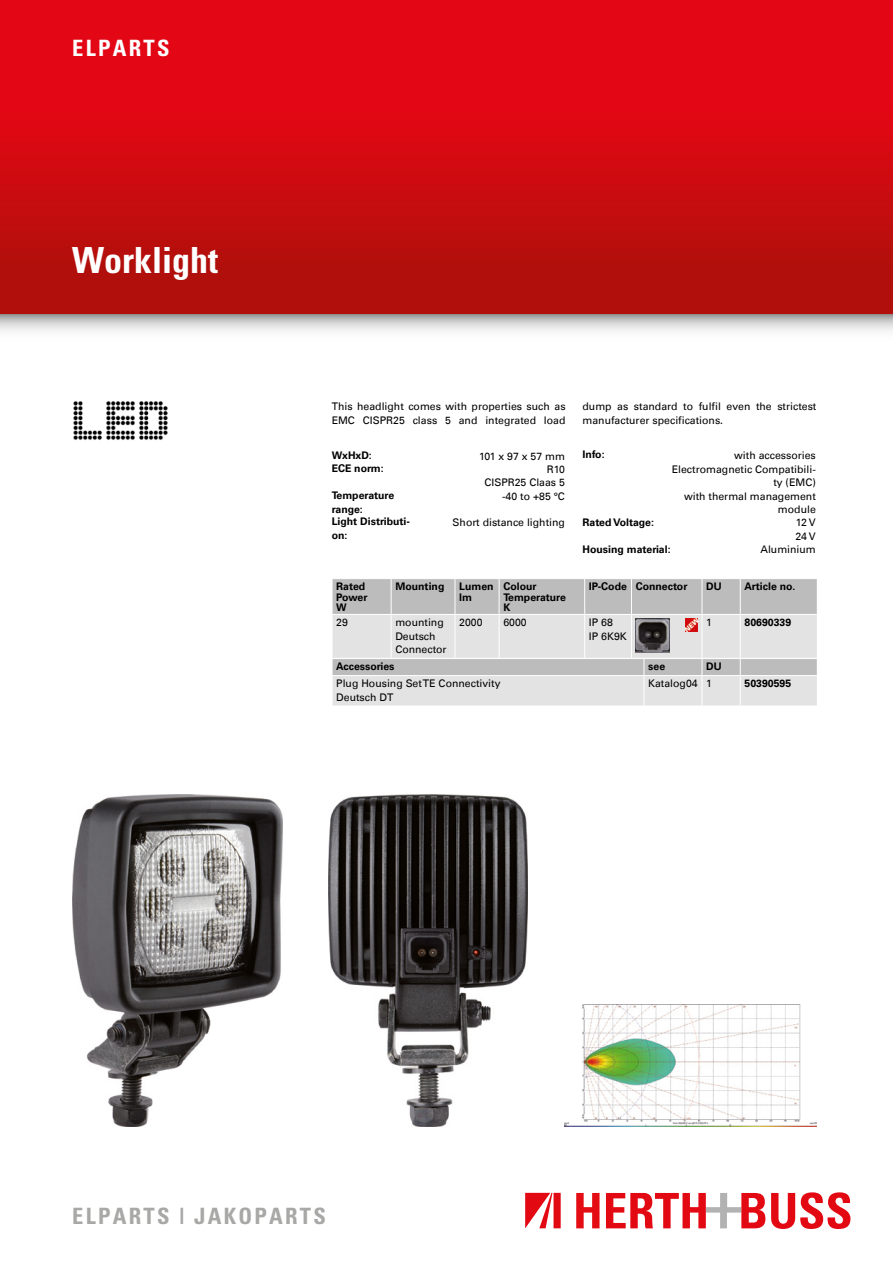
<style>
.page{position:relative;width:893px;height:1263px;background:#fff}
.page>*{position:absolute;margin:0;border:0;box-sizing:border-box;transform-origin:0 0}
.t1{font:700 condensed 36px "Univers";color:#fff}
.t2{font:700 condensed 22.5px "Univers";letter-spacing:.1em;color:#a8a8a7}
.t3{font:700 condensed 22.5px "Univers";letter-spacing:.1em;color:#fff}
.t4{font:10.5px/13.5px "Univers Com 55 Roman";color:#000}
.t5{font:700 10.5px/10.5px "Univers Com 65";color:#000}
</style>
<div class="page">
<img style="left:0;top:0;width:893px;height:331px">
<img style="left:73px;top:401px;width:95px;height:39px">
<svg style="left:332px;top:579px;width:485px;height:126px;background:#d1d1d1"></svg>
<img style="left:72px;top:795px;width:211px;height:332px">
<img style="left:328px;top:795px;width:200px;height:332px">
<svg style="left:576px;top:1193px;width:23px;height:35px"></svg>
<svg style="left:606px;top:1193px;width:159px;height:35px"></svg>
<svg style="left:771px;top:1192px;width:79px;height:37px"></svg>
<svg style="left:525px;top:1193px;width:36px;height:35px"></svg>
<img style="left:564px;top:1004px;width:252px;height:123px">
<h2 class="t3" style="left:72px;top:34px;width:99px">ELPARTS</h2>
<h1 class="t1" style="left:72px;top:238px;width:148px">Worklight</h1>
<p class="t4" style="left:332px;top:400px;width:235px">This headlight comes with properties such as<br>EMC CISPR25 class 5 and integrated load</p>
<p class="t4" style="left:583px;top:400px;width:235px">dump as standard to fulfil even the strictest manufacturer specifications.</p>
<p class="t5" style="left:332px;top:450px;width:42px">WxHxD:</p>
<p class="t4" style="left:479px;top:449px;width:87px">101 x 97 x 57 mm</p>
<p class="t5" style="left:332px;top:463px;width:53px">ECE norm:</p>
<p class="t4" style="left:484px;top:462px;width:82px;text-align:right">R10<br>CISPR25 Claas 5</p>
<p class="t5" style="left:332px;top:489px;width:64px;line-height:13.5px">Temperature range:</p>
<p class="t4" style="left:502px;top:489px;width:64px">-40 to +85 °C</p>
<p class="t5" style="left:332px;top:515px;width:79px;line-height:13.5px">Light Distributi&shy;on:</p>
<p class="t4" style="left:453px;top:515px;width:114px">Short distance lighting</p>
<p class="t5" style="left:583px;top:449px;width:24px">Info:</p>
<p class="t4" style="left:672px;top:448px;width:146px;text-align:right">with accessories<br>Electromagnetic Compatibili&shy;ty (EMC)<br>with thermal management module</p>
<p class="t5" style="left:583px;top:517px;width:73px">Rated Voltage:</p>
<p class="t4" style="left:795px;top:516px;width:22px">12 V<br>24 V</p>
<p class="t5" style="left:583px;top:544px;width:90px">Housing material:</p>
<p class="t4" style="left:760px;top:543px;width:57px">Aluminium</p>
<p class="t5" style="left:336px;top:581px;width:33px">Rated<br>Power<br>W</p>
<p class="t5" style="left:395px;top:581px;width:51px">Mounting</p>
<p class="t5" style="left:459px;top:581px;width:36px">Lumen lm</p>
<p class="t5" style="left:503px;top:581px;width:64px">Colour<br>Temperature<br>K</p>
<p class="t5" style="left:589px;top:581px;width:100px">IP-Code Connector</p>
<p class="t5" style="left:706px;top:581px;width:17px">DU</p>
<p class="t5" style="left:744px;top:581px;width:52px">Article no.</p>
<p class="t4" style="left:336px;top:616px;width:13px">29</p>
<p class="t4" style="left:395px;top:616px;width:53px">mounting<br>Deutsch<br>Connector</p>
<p class="t4" style="left:459px;top:616px;width:25px">2000</p>
<p class="t4" style="left:503px;top:616px;width:25px">6000</p>
<p class="t4" style="left:589px;top:616px;width:39px">IP 68<br>IP 6K9K</p>
<p class="t4" style="left:706px;top:616px;width:7px">1</p>
<p class="t5" style="left:744px;top:617px;width:48px">80690339</p>
<p class="t5" style="left:336px;top:661px;width:60px">Accessories</p>
<p class="t5" style="left:648px;top:661px;width:18px">see</p>
<p class="t5" style="left:706px;top:661px;width:17px">DU</p>
<p class="t4" style="left:336px;top:677px;width:166px">Plug Housing Set TE Connectivity<br>Deutsch DT</p>
<p class="t4" style="left:648px;top:677px;width:65px">Katalog04 1</p>
<p class="t5" style="left:744px;top:678px;width:48px">50390595</p>
<h2 class="t2" style="left:72px;top:1202px;width:255px">ELPARTS | JAKOPARTS</h2>
</div>
